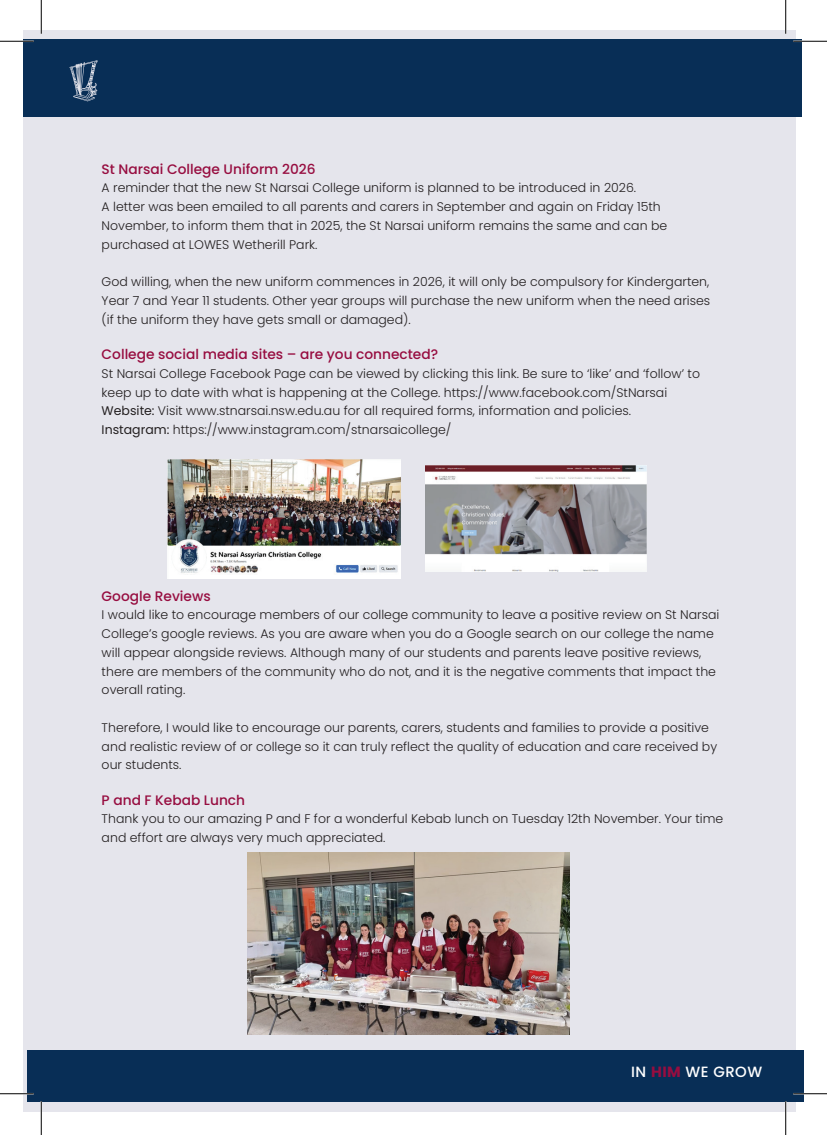
<style>
.page{position:relative;width:827px;height:1135px;background:#fff}
.page>*{position:absolute;margin:0;border:0;box-sizing:border-box;transform-origin:0 0}
.t1{font:500 14.88px "Poppins";letter-spacing:.03em;color:#fff}
.t2{font:500 13.75px "Poppins";color:#970d40}
.t3{font:300 12.5px/18.8px "Poppins";color:#231f20}
.s1{font-weight:400}
.s2{font-weight:700;color:#970d40}
</style>
<div class="page">
<div style="left:24px;top:30px;width:771px;height:1081px;background:#e5e5ec"></div>
<div style="left:27px;top:1050px;width:776px;height:52px;background:#082e56"></div>
<div style="left:24px;top:39px;width:777px;height:77px;background:#082e56"></div>
<svg style="left:70px;top:60px;width:28px;height:41px"></svg>
<img style="left:167px;top:459px;width:233px;height:120px">
<img style="left:425px;top:465px;width:221px;height:107px">
<img style="left:247px;top:853px;width:323px;height:181px">
<hr style="left:0;top:40px;width:34px;height:2px;background:#fff">
<hr style="left:793px;top:40px;width:34px;height:2px;background:#fff">
<hr style="left:40px;top:0;width:2px;height:34px;background:#fff">
<hr style="left:40px;top:1101px;width:2px;height:34px;background:#fff">
<hr style="left:0;top:41px;width:34px;height:1px;background:#000">
<hr style="left:793px;top:41px;width:34px;height:1px;background:#000">
<hr style="left:0;top:1093px;width:34px;height:1px;background:#000">
<hr style="left:793px;top:1093px;width:34px;height:1px;background:#000">
<hr style="left:41px;top:0;width:1px;height:34px;background:#000">
<hr style="left:41px;top:1101px;width:1px;height:34px;background:#000">
<hr style="left:785px;top:0;width:1px;height:34px;background:#000">
<hr style="left:785px;top:1101px;width:1px;height:34px;background:#000">
<p class="t2" style="left:102px;top:161px;width:215px">St Narsai College Uniform 2026</p>
<p class="t3" style="left:102px;top:179px;width:567px">A reminder that the new St Narsai College uniform is planned to be introduced in 2026.<br>A letter was been emailed to all parents and carers in September and again on Friday 15th November, to inform them that in 2025, the St Narsai uniform remains the same and can be purchased at LOWES Wetherill Park.</p>
<p class="t3" style="left:102px;top:273px;width:610px;text-align:justify">God willing, when the new uniform commences in 2026, it will only be compulsory for Kindergarten, Year 7 and Year 11 students. Other year groups will purchase the new uniform when the need arises (if the uniform they have gets small or damaged).</p>
<p class="t2" style="left:102px;top:346px;width:338px">College social media sites – are you connected?</p>
<p class="t3" style="left:102px;top:364px;width:600px">St Narsai College Facebook Page can be viewed by clicking this link. Be sure to ‘like’ and ‘follow’ to keep up to date with what is happening at the College. https://www.facebook.com/StNarsai <span class="s1">Website:</span> Visit www.stnarsai.nsw.edu.au for all required forms, information and policies.<br><span class="s1">Instagram:</span> https://www.instagram.com/stnarsaicollege/</p>
<p class="t2" style="left:102px;top:588px;width:111px">Google Reviews</p>
<p class="t3" style="left:102px;top:606px;width:619px">I would like to encourage members of our college community to leave a positive review on St Narsai College’s google reviews. As you are aware when you do a Google search on our college the name will appear alongside reviews. Although many of our students and parents leave positive reviews, there are members of the community who do not, and it is the negative comments that impact the overall rating.</p>
<p class="t3" style="left:102px;top:718px;width:617px">Therefore, I would like to encourage our parents, carers, students and families to provide a positive and realistic review of or college so it can truly reflect the quality of education and care received by our students.</p>
<p class="t2" style="left:102px;top:792px;width:145px">P and F Kebab Lunch</p>
<p class="t3" style="left:102px;top:810px;width:623px">Thank you to our amazing P and F for a wonderful Kebab lunch on Tuesday 12th November. Your time and effort are always very much appreciated.</p>
<p class="t1" style="left:631px;top:1063px;width:132px">IN <span class="s2">HIM</span> WE GROW</p>
</div>
